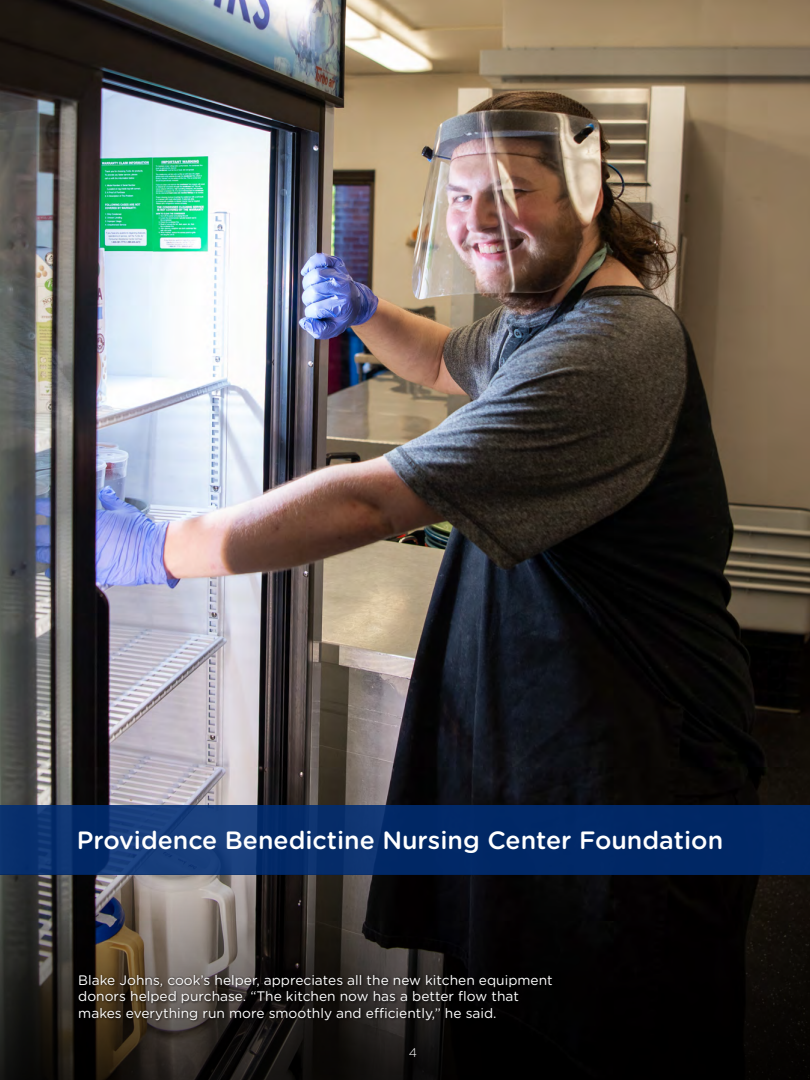
<style>
.page{position:relative;width:810px;height:1080px;background:#fff}
.page>*{position:absolute;margin:0;border:0;box-sizing:border-box;transform-origin:0 0}
.t1{font:500 25px "Gotham Rounded";color:#fff}
.t2{font:13.75px/16.5px "Gotham Rounded";color:#fff}
.t3{font:300 12.5px "Gotham Rounded";color:#fff}
</style>
<div class="page">
<img style="left:0;top:0;width:810px;height:805px">
<svg style="left:0;top:805px;width:810px;height:69px;background:#072d6b"></svg>
<svg style="left:0;top:874px;width:810px;height:206px;background:#1d1a18"></svg>
<div style="left:78px;top:973px;width:477px;height:50px;background:#000;opacity:.75"></div>
<p class="t1" style="left:77px;top:822px;width:648px">Providence Benedictine Nursing Center Foundation</p>
<p class="t2" style="left:78px;top:971px;width:476px">Blake Johns, cook’s helper, appreciates all the new kitchen equipment donors helped purchase. “The kitchen now has a better flow that makes everything run more smoothly and efficiently,” he said.</p>
<p class="t3" style="left:409px;top:1044px;width:10px">4</p>
</div>
